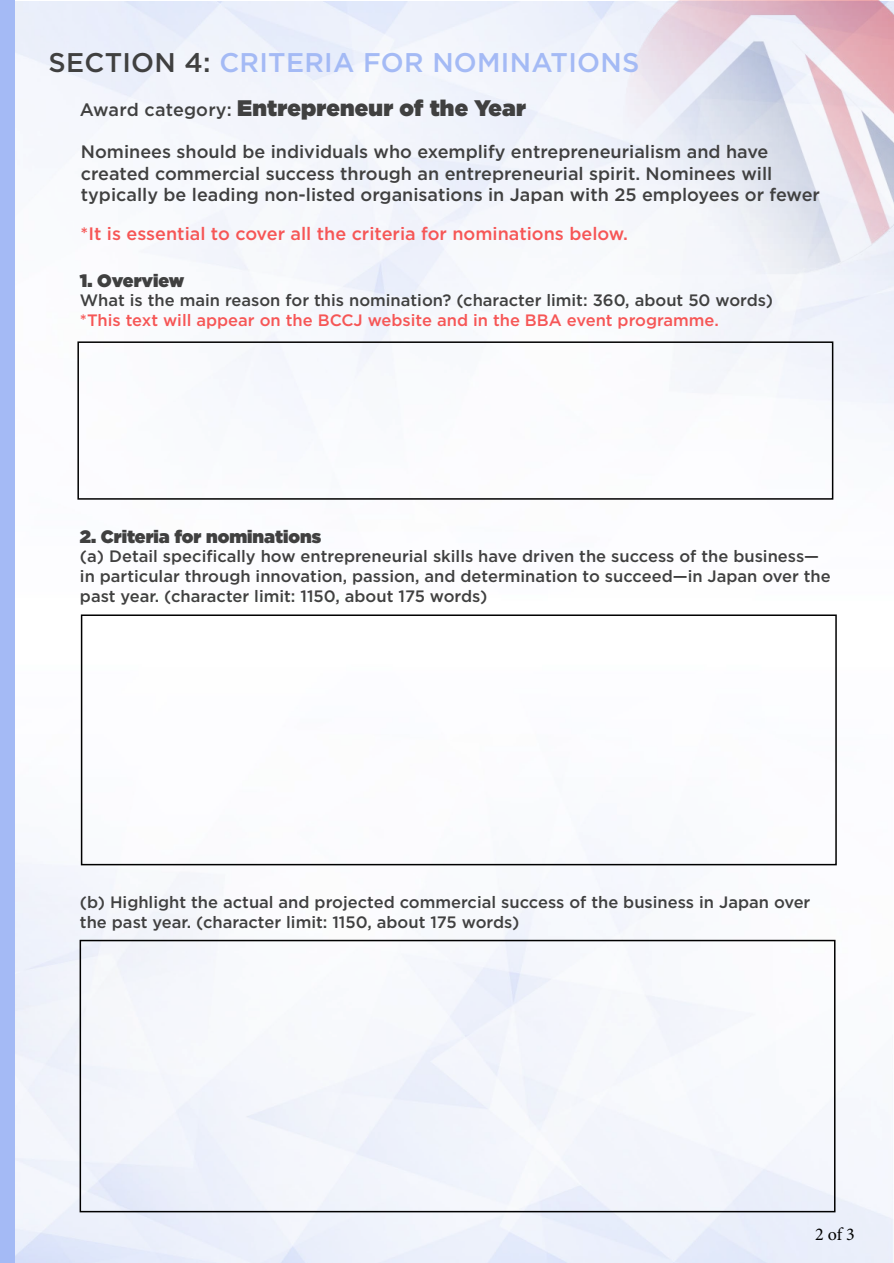
<style>
.page{position:relative;width:894px;height:1263px;background:#fff}
.page>*{position:absolute;margin:0;border:0;box-sizing:border-box;transform-origin:0 0}
.t1{font:500 27px "Gotham";letter-spacing:.01em;color:#a4baf5}
.t2{font:900 22.5px "Gotham";letter-spacing:.01em;color:#404040}
.t3{font:500 18px/21.6px "Gotham";color:#404040}
.t4{font:500 18px "Gotham";color:#f65656}
.t5{font:900 18px "Gotham";color:#404040}
.t6{font:18px "Minion Pro";color:#000}
.t7{font:500 16.5px/19.8px "Gotham";color:#404040}
.t8{font:500 16.5px "Gotham";color:#f65656}
.s1{color:#404040}
.s2{font-weight:500;font-size:18px}
</style>
<div class="page">
<img style="left:15px;top:1px;width:878px;height:1262px">
<img style="left:623px;top:0;width:270px;height:274px">
<div style="left:0;top:1px;width:15px;height:1262px;background:#a4baf5"></div>
<div style="left:77px;top:341px;width:756px;height:159px;border:2px solid #000"></div>
<div style="left:81px;top:614px;width:755px;height:251px;border:2px solid #000"></div>
<div style="left:80px;top:940px;width:755px;height:272px;border:2px solid #000"></div>
<h1 class="t1" style="left:49px;top:44px;width:592px"><span class="s1">SECTION 4:</span> CRITERIA FOR NOMINATIONS</h1>
<h2 class="t2" style="left:80px;top:92px;width:447px"><span class="s2">Award category:</span> Entrepreneur of the Year</h2>
<p class="t3" style="left:81px;top:141px;width:740px">Nominees should be individuals who exemplify entrepreneurialism and have created commercial success through an entrepreneurial spirit. Nominees will typically be leading non-listed organisations in Japan with 25 employees or fewer</p>
<p class="t4" style="left:81px;top:222px;width:548px">*It is essential to cover all the criteria for nominations below.</p>
<p class="t5" style="left:80px;top:267px;width:106px">1. Overview</p>
<p class="t7" style="left:80px;top:290px;width:694px">What is the main reason for this nomination? (character limit: 360, about 50 words)</p>
<p class="t8" style="left:80px;top:309px;width:640px">*This text will appear on the BCCJ website and in the BBA event programme.</p>
<p class="t5" style="left:80px;top:523px;width:243px">2. Criteria for nominations</p>
<p class="t7" style="left:80px;top:546px;width:752px">(a) Detail specifically how entrepreneurial skills have driven the success of the business— in particular through innovation, passion, and determination to succeed—in Japan over the past year. (character limit: 1150, about 175 words)</p>
<p class="t7" style="left:80px;top:892px;width:731px">(b) Highlight the actual and projected commercial success of the business in Japan over the past year. (character limit: 1150, about 175 words)</p>
<p class="t6" style="left:814px;top:1222px;width:41px">2 of 3</p>
</div>
